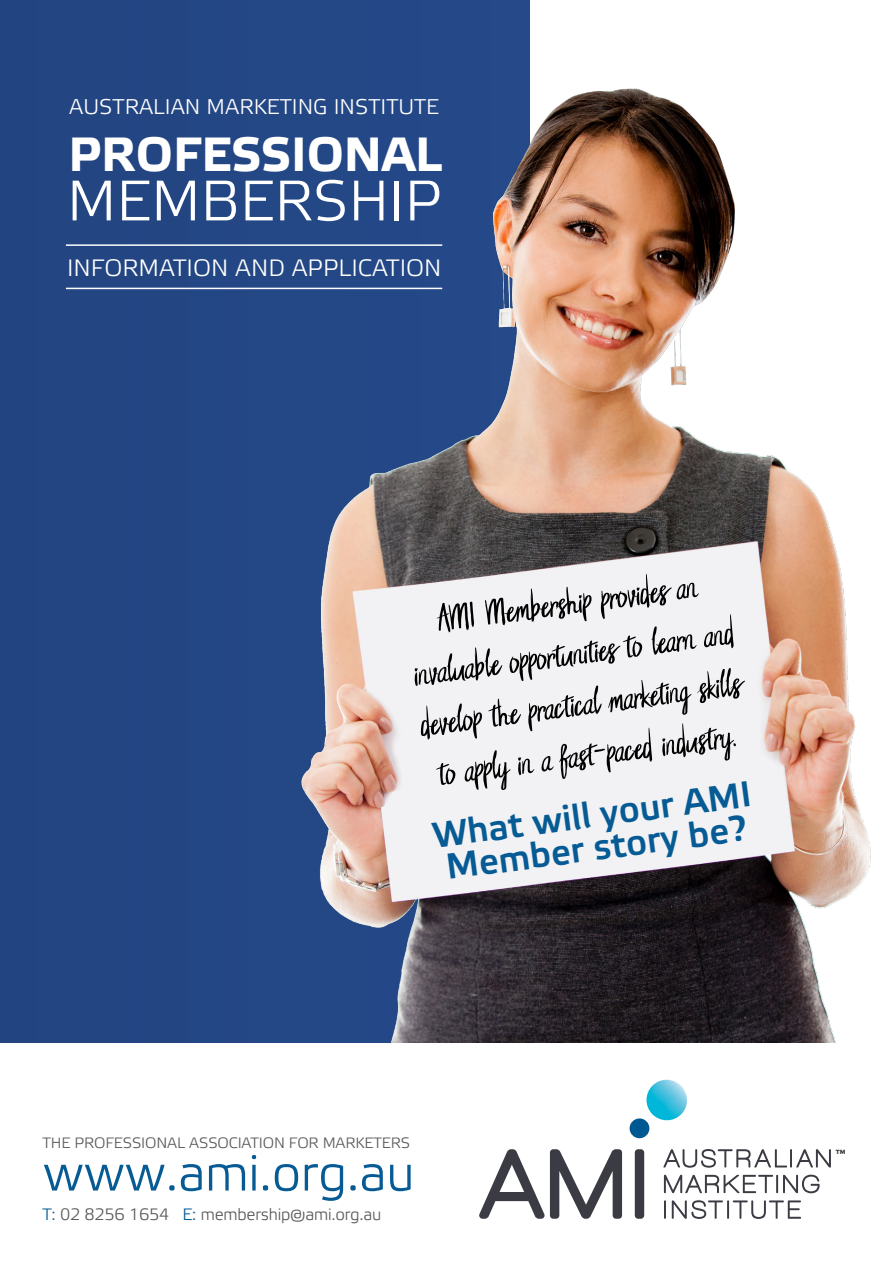
<style>
.page{position:relative;width:893px;height:1263px;background:#fff}
.page>*{position:absolute;margin:0;border:0;box-sizing:border-box;transform-origin:0 0}
.t1{font:57px "Elektra Light Pro";color:#fff}
.t2{font:51px "Elektra Light Pro";letter-spacing:-.01em;color:#065b95}
.t3{font:48px/51px "Canvas";color:#000;text-align:center}
.t4{font:700 48px "Elektra Text Pro";color:#fff}
.t5{font:700 36px/32.8px "Elektra Light Pro";color:#065b95}
.t6{font:23.7px "Elektra Light Pro";color:#fff}
.t7{font:21.3px "Elektra Light Pro";color:#fff}
.t8{font:16.5px "Elektra Light Pro";letter-spacing:-.015em;color:#59585b}
.t9{font:15px "Elektra Light Pro";letter-spacing:-.01em;color:#59585b}
.t10{font:700 6px "Elektra Medium Pro";color:#3b3c43}
.s1{color:#065b95}
</style>
<div class="page">
<div style="left:0;top:0;width:529px;height:1042px;background:#234683"></div>
<hr style="left:66px;top:244px;width:376px;height:2px;background:#fff">
<hr style="left:66px;top:288px;width:376px;height:1px;background:#fff">
<img style="left:256px;top:73px;width:615px;height:969px">
<img style="left:646px;top:1080px;width:41px;height:40px">
<div style="left:630px;top:1118px;width:19px;height:20px;background:#005892;border-radius:50%"></div>
<svg style="left:479px;top:1149px;width:165px;height:70px"></svg>
<svg style="left:663px;top:1149px;width:168px;height:70px"></svg>
<p class="t7" style="left:69px;top:95px;width:371px">AUSTRALIAN MARKETING INSTITUTE</p>
<p class="t4" style="left:68px;top:128px;width:375px">PROFESSIONAL</p>
<p class="t1" style="left:67px;top:170px;width:376px">MEMBERSHIP</p>
<p class="t6" style="left:67px;top:255px;width:376px">INFORMATION AND APPLICATION</p>
<p class="t3" style="left:405px;top:598px;width:325px;rotate:-7deg">AMI Membership provides an invaluable opportunities to learn and develop the practical marketing skills to apply in a fast-paced industry.</p>
<p class="t5" style="left:431px;top:819px;width:323px;rotate:-7deg">What will your AMI<br>Member story be?</p>
<p class="t9" style="left:43px;top:1134px;width:369px">THE PROFESSIONAL ASSOCIATION FOR MARKETERS</p>
<p class="t2" style="left:43px;top:1146px;width:373px">www.ami.org.au</p>
<p class="t8" style="left:43px;top:1205px;width:340px"><span class="s1">T:</span> 02 8256 1654 <span class="s1">E:</span> membership@ami.org.au</p>
<p class="t10" style="left:836px;top:1148px;width:11px">TM</p>
</div>
